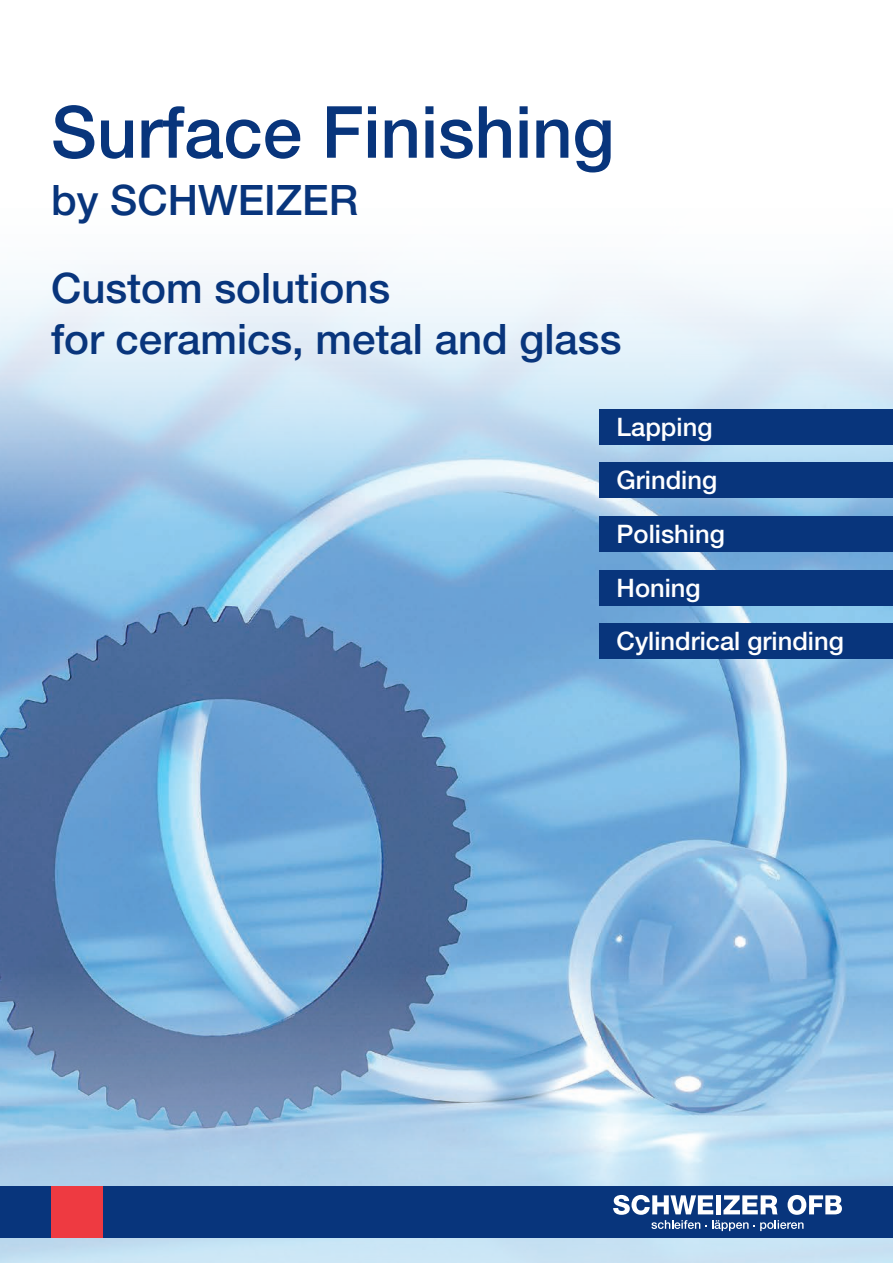
<style>
.page{position:relative;width:893px;height:1263px;background:#fff}
.page>*{position:absolute;margin:0;border:0;box-sizing:border-box;transform-origin:0 0}
.t1{font:500 72px "Helvetica Neue LT Std";color:#08357c}
.t2{font:500 42px/51px "Helvetica Neue LT Std";color:#08357c}
.t3{font:500 25.5px/53.6px "Helvetica Neue LT Std";color:#fff}
</style>
<div class="page">
<img style="left:0;top:273px;width:893px;height:693px">
<svg style="left:0;top:966px;width:893px;height:297px;background:#99bddc"></svg>
<div style="left:0;top:1186px;width:893px;height:51px;background:#08357c"></div>
<div style="left:51px;top:1186px;width:51px;height:51px;background:#ee3a41"></div>
<svg style="left:613px;top:1195px;width:229px;height:36px"></svg>
<div style="left:600px;top:409px;width:293px;height:36px;background:#08357c"></div>
<div style="left:600px;top:462px;width:293px;height:36px;background:#08357c"></div>
<div style="left:600px;top:516px;width:293px;height:36px;background:#08357c"></div>
<div style="left:600px;top:570px;width:293px;height:35px;background:#08357c"></div>
<div style="left:600px;top:623px;width:293px;height:36px;background:#08357c"></div>
<h1 class="t1" style="left:51px;top:89px;width:565px">Surface Finishing</h1>
<p class="t2" style="left:51px;top:174px;width:309px">by SCHWEIZER</p>
<p class="t2" style="left:51px;top:262px;width:572px">Custom solutions<br>for ceramics, metal and glass</p>
<p class="t3" style="left:617px;top:400px;width:229px">Lapping<br>Grinding<br>Polishing<br>Honing<br>Cylindrical grinding</p>
</div>
